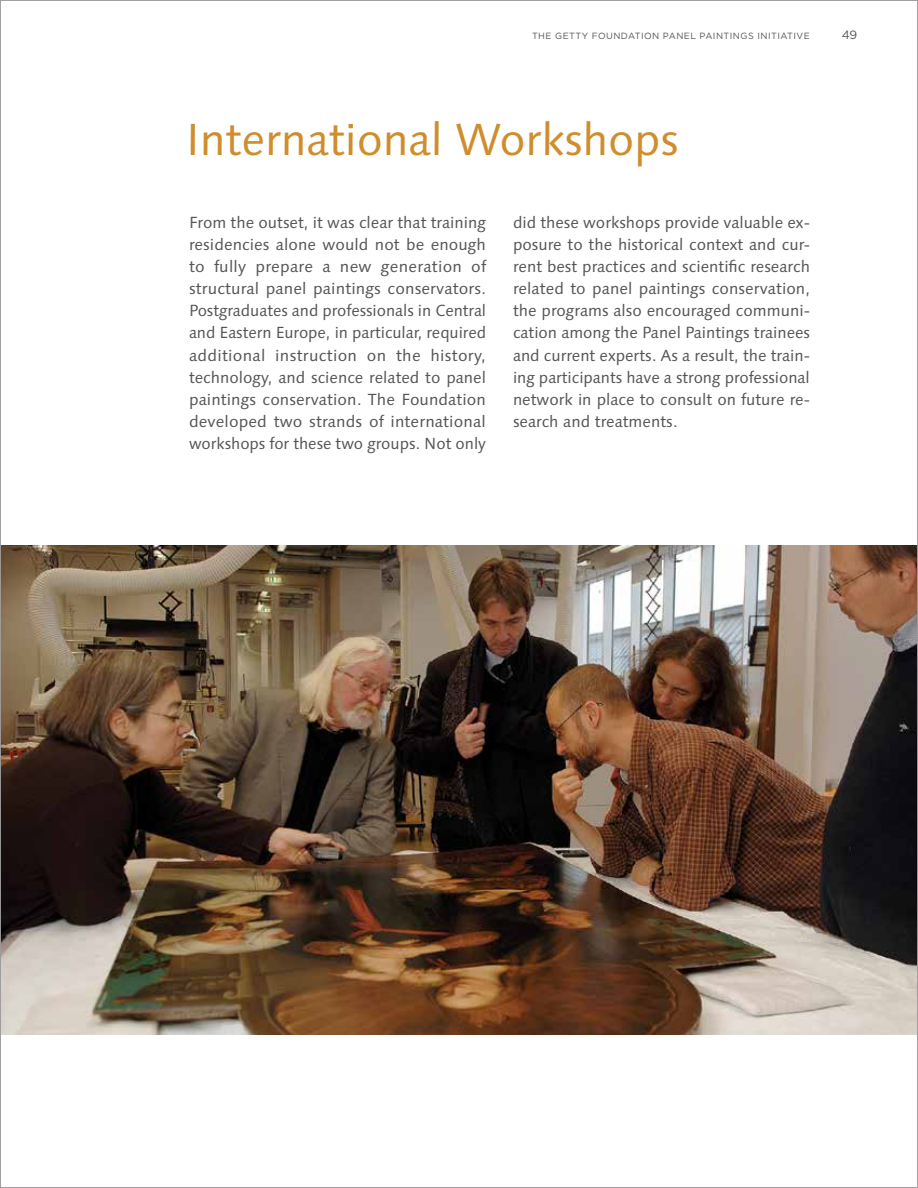
<style>
.page{position:relative;width:918px;height:1188px;background:#fff}
.page>*{position:absolute;margin:0;border:0;box-sizing:border-box;transform-origin:0 0}
.t1{font:45px "Linotype Syntax";letter-spacing:-.005em;color:#cf8d2d}
.t2{font:16.2px/22px "Linotype Syntax";color:#555354;text-align:justify}
.t3{font:12px "Gotham";color:#555354}
.t4{font:9px "Gotham";letter-spacing:.05em;color:#555354}
</style>
<div class="page">
<img style="left:2px;top:546px;width:914px;height:489px">
<p class="t4" style="left:532px;top:30px;width:279px">THE GETTY FOUNDATION PANEL PAINTINGS INITIATIVE</p>
<p class="t3" style="left:842px;top:27px;width:17px">49</p>
<h1 class="t1" style="left:186px;top:113px;width:495px">International Workshops</h1>
<p class="t2" style="left:189px;top:211px;width:299px">From the outset, it was clear that training residencies alone would not be enough to fully prepare a new generation of structural panel paintings conservators.<br>Postgraduates and professionals in Central and Eastern Europe, in particular, required additional instruction on the history, technology, and science related to panel paintings conservation. The Foundation developed two strands of international workshops for these two groups. Not only</p>
<p class="t2" style="left:513px;top:211px;width:299px">did these workshops provide valuable ex&shy;posure to the historical context and cur&shy;rent best practices and scientific research related to panel paintings conservation, the programs also encouraged communi&shy;cation among the Panel Paintings trainees and current experts. As a result, the train&shy;ing participants have a strong professional network in place to consult on future re&shy;search and treatments.</p>
</div>
